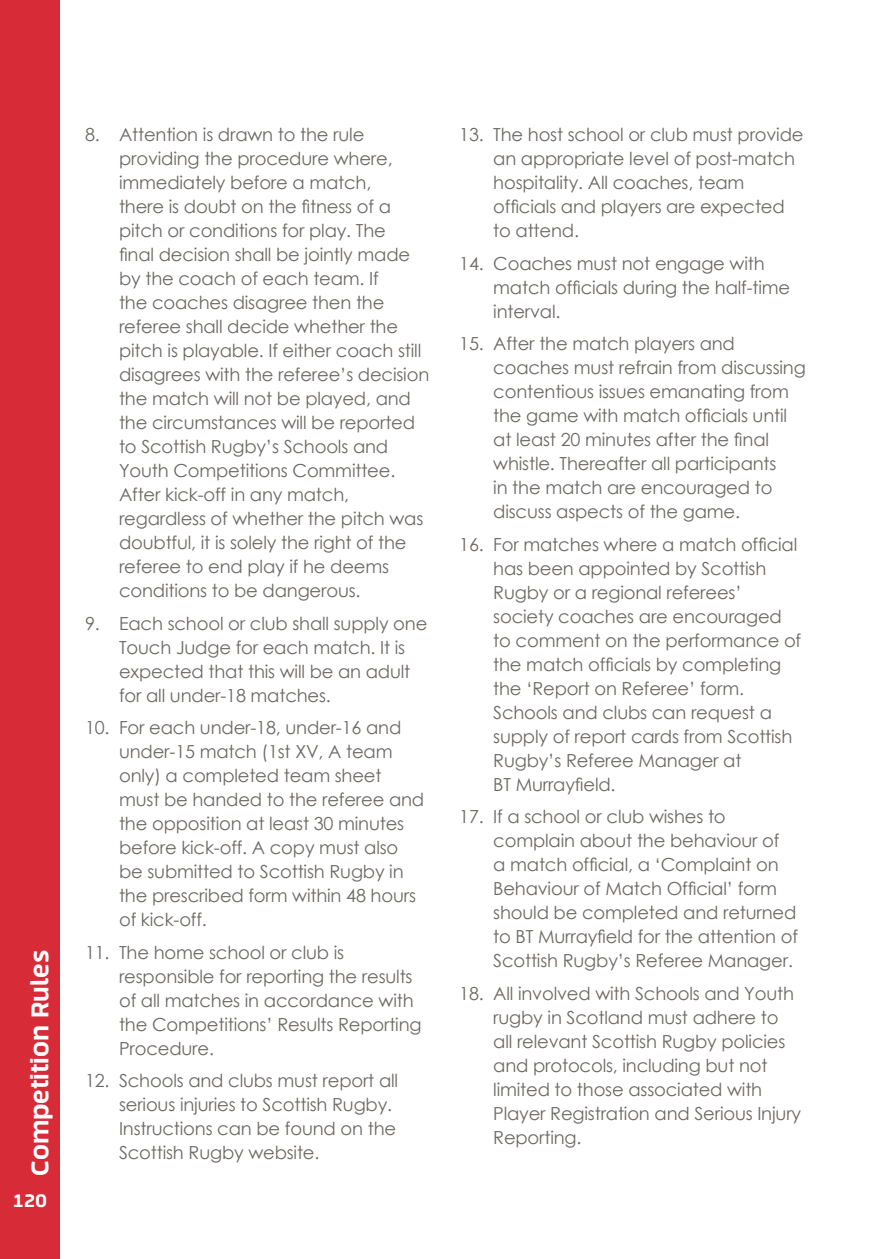
<style>
.page{position:relative;width:893px;height:1259px;background:#fff}
.page>*{position:absolute;margin:0;border:0;box-sizing:border-box;transform-origin:0 0}
.t1{font:800 24px "Tecna";color:#fff}
.t2{font:18px/24px "Century Gothic";letter-spacing:-.01em;color:#6c6865}
.t3{font:800 18px "Tecna";color:#fff}
</style>
<div class="page">
<div style="left:0;top:0;width:60px;height:1259px;background:#d82b38"></div>
<h1 class="t1" style="left:24px;top:1175px;width:227px;rotate:-90deg">Competition Rules</h1>
<p class="t3" style="left:13px;top:1189px;width:36px">120</p>
<p class="t2" style="left:119px;top:122px;width:312px;text-indent:-34px">8. Attention is drawn to the rule providing the procedure where, immediately before a match,<br>there is doubt on the fitness of a pitch or conditions for play. The<br>final decision shall be jointly made by the coach of each team. If<br>the coaches disagree then the referee shall decide whether the pitch is playable. If either coach still disagrees with the referee’s decision the match will not be played, and the circumstances will be reported to Scottish Rugby’s Schools and<br>Youth Competitions Committee.<br>After kick-off in any match, regardless of whether the pitch was doubtful, it is solely the right of the referee to end play if he deems conditions to be dangerous.</p>
<p class="t2" style="left:119px;top:611px;width:310px;text-indent:-34px">9. Each school or club shall supply one<br>Touch Judge for each match. It is expected that this will be an adult for all under-18 matches.</p>
<p class="t2" style="left:119px;top:715px;width:307px;text-indent:-34px">10. For each under-18, under-16 and under-15 match (1st XV, A team only) a completed team sheet must be handed to the referee and the opposition at least 30 minutes before kick-off. A copy must also be submitted to Scottish Rugby in the prescribed form within 48 hours of kick-off.</p>
<p class="t2" style="left:119px;top:940px;width:304px;text-indent:-34px">11. The home school or club is responsible for reporting the results of all matches in accordance with the Competitions’ Results Reporting<br>Procedure.</p>
<p class="t2" style="left:119px;top:1068px;width:281px;text-indent:-34px">12. Schools and clubs must report all serious injuries to Scottish Rugby.<br>Instructions can be found on the<br>Scottish Rugby website.</p>
<p class="t2" style="left:493px;top:122px;width:312px;text-indent:-34px">13. The host school or club must provide an appropriate level of post-match hospitality. All coaches, team officials and players are expected to attend.</p>
<p class="t2" style="left:493px;top:251px;width:299px;text-indent:-34px">14. Coaches must not engage with match officials during the half-time interval.</p>
<p class="t2" style="left:493px;top:331px;width:314px;text-indent:-34px">15. After the match players and coaches must refrain from discussing contentious issues emanating from the game with match officials until at least 20 minutes after the final whistle. Thereafter all participants<br>in the match are encouraged to discuss aspects of the game.</p>
<p class="t2" style="left:493px;top:532px;width:309px;text-indent:-34px">16. For matches where a match official has been appointed by Scottish<br>Rugby or a regional referees’ society coaches are encouraged to comment on the performance of the match officials by completing the ‘Report on Referee’ form.<br>Schools and clubs can request a supply of report cards from Scottish<br>Rugby’s Referee Manager at<br>BT Murrayfield.</p>
<p class="t2" style="left:493px;top:804px;width:306px;text-indent:-34px">17. If a school or club wishes to complain about the behaviour of<br>a match official, a ‘Complaint on Behaviour of Match Official’ form should be completed and returned to BT Murrayfield for the attention of Scottish Rugby’s Referee Manager.</p>
<p class="t2" style="left:493px;top:981px;width:309px;text-indent:-34px">18. All involved with Schools and Youth rugby in Scotland must adhere to all relevant Scottish Rugby policies and protocols, including but not limited to those associated with<br>Player Registration and Serious Injury<br>Reporting.</p>
</div>
